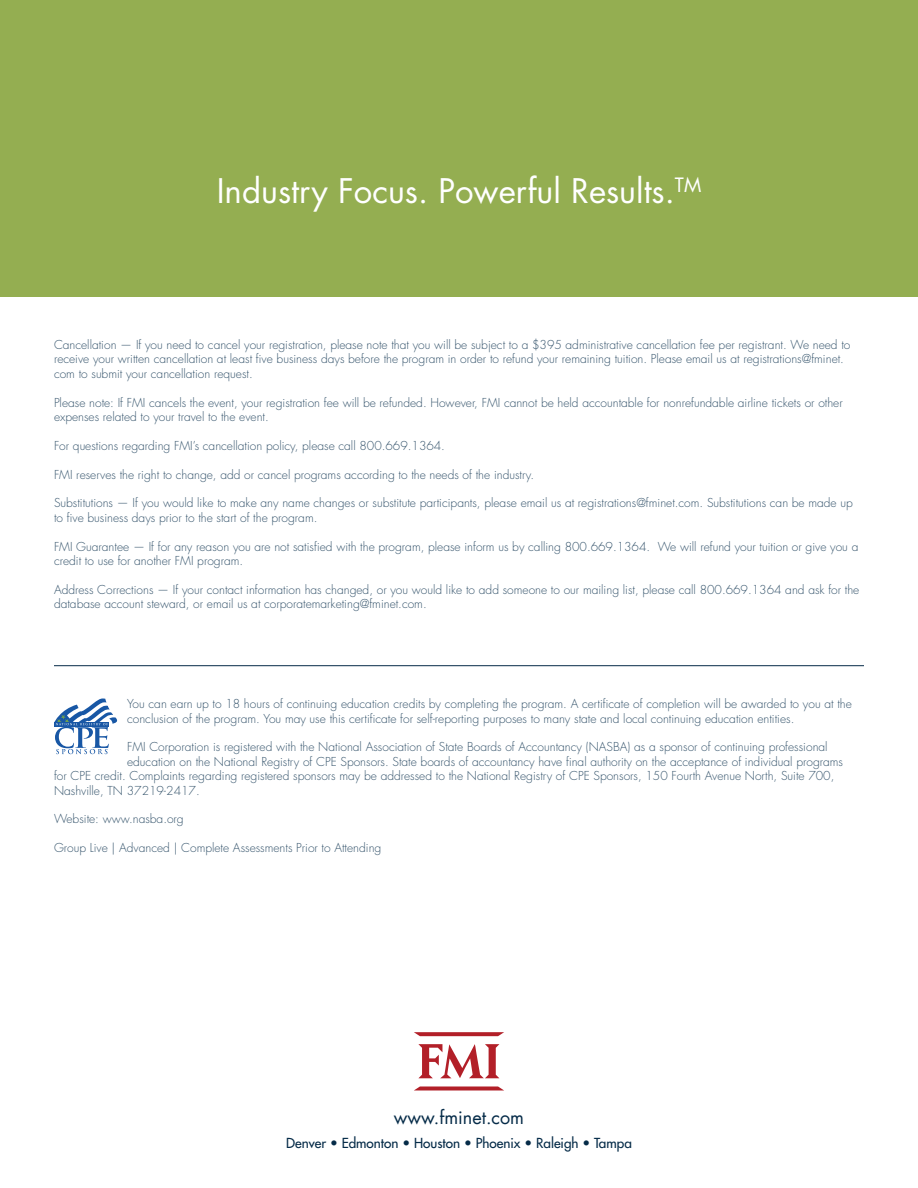
<style>
.page{position:relative;width:918px;height:1188px;background:#fff}
.page>*{position:absolute;margin:0;border:0;box-sizing:border-box;transform-origin:0 0}
.t1{font:33px "Futura Std";color:#fff}
.t2{font:18px "Futura LT";color:#052b48}
.t3{font:500 13.5px "Futura Std";color:#052b48}
.t4{font:300 12px/14.4px "Futura Std";color:#37556d}
</style>
<div class="page">
<svg style="left:54px;top:699px;width:63px;height:55px"></svg>
<hr style="left:54px;top:665px;width:810px;height:1px;background:#052b48">
<div style="left:0;top:0;width:918px;height:297px;background:#94ae51"></div>
<svg style="left:414px;top:1086px;width:90px;height:4px"></svg>
<svg style="left:414px;top:1032px;width:90px;height:4px"></svg>
<svg style="left:418px;top:1044px;width:81px;height:34px"></svg>
<p class="t1" style="left:217px;top:170px;width:486px">Industry Focus. Powerful Results.<sup>TM</sup></p>
<p class="t4" style="left:54px;top:338px;width:798px">Cancellation — If you need to cancel your registration, please note that you will be subject to a $395 administrative cancellation fee per registrant. We need to receive your written cancellation at least five business days before the program in order to refund your remaining tuition. Please email us at registrations@fminet. com to submit your cancellation request.</p>
<p class="t4" style="left:54px;top:395px;width:790px">Please note: If FMI cancels the event, your registration fee will be refunded. However, FMI cannot be held accountable for nonrefundable airline tickets or other expenses related to your travel to the event.</p>
<p class="t4" style="left:54px;top:439px;width:393px">For questions regarding FMI’s cancellation policy, please call 800.669.1364.</p>
<p class="t4" style="left:54px;top:467px;width:482px">FMI reserves the right to change, add or cancel programs according to the needs of the industry.</p>
<p class="t4" style="left:54px;top:496px;width:800px">Substitutions — If you would like to make any name changes or substitute participants, please email us at registrations@fminet.com. Substitutions can be made up to five business days prior to the start of the program.</p>
<p class="t4" style="left:54px;top:539px;width:806px">FMI Guarantee — If for any reason you are not satisfied with the program, please inform us by calling 800.669.1364. We will refund your tuition or give you a credit to use for another FMI program.</p>
<p class="t4" style="left:54px;top:583px;width:807px">Address Corrections — If your contact information has changed, or you would like to add someone to our mailing list, please call 800.669.1364 and ask for the database account steward, or email us at corporatemarketing@fminet.com.</p>
<p class="t4" style="left:127px;top:697px;width:726px">You can earn up to 18 hours of continuing education credits by completing the program. A certificate of completion will be awarded to you at the conclusion of the program. You may use this certificate for self-reporting purposes to many state and local continuing education entities.</p>
<p class="t4" style="left:127px;top:740px;width:702px">FMI Corporation is registered with the National Association of State Boards of Accountancy (NASBA) as a sponsor of continuing professional</p>
<p class="t4" style="left:127px;top:755px;width:717px">education on the National Registry of CPE Sponsors. State boards of accountancy have final authority on the acceptance of individual programs</p>
<p class="t4" style="left:54px;top:769px;width:782px">for CPE credit. Complaints regarding registered sponsors may be addressed to the National Registry of CPE Sponsors, 150 Fourth Avenue North, Suite 700,</p>
<p class="t4" style="left:54px;top:783px;width:147px">Nashville, TN 37219-2417.</p>
<p class="t4" style="left:54px;top:812px;width:131px">Website: www.nasba.org</p>
<p class="t4" style="left:54px;top:841px;width:329px">Group Live | Advanced | Complete Assessments Prior to Attending</p>
<p class="t2" style="left:394px;top:1106px;width:132px">www.fminet.com</p>
<p class="t3" style="left:286px;top:1135px;width:347px">Denver • Edmonton • Houston • Phoenix • Raleigh • Tampa</p>
</div>
